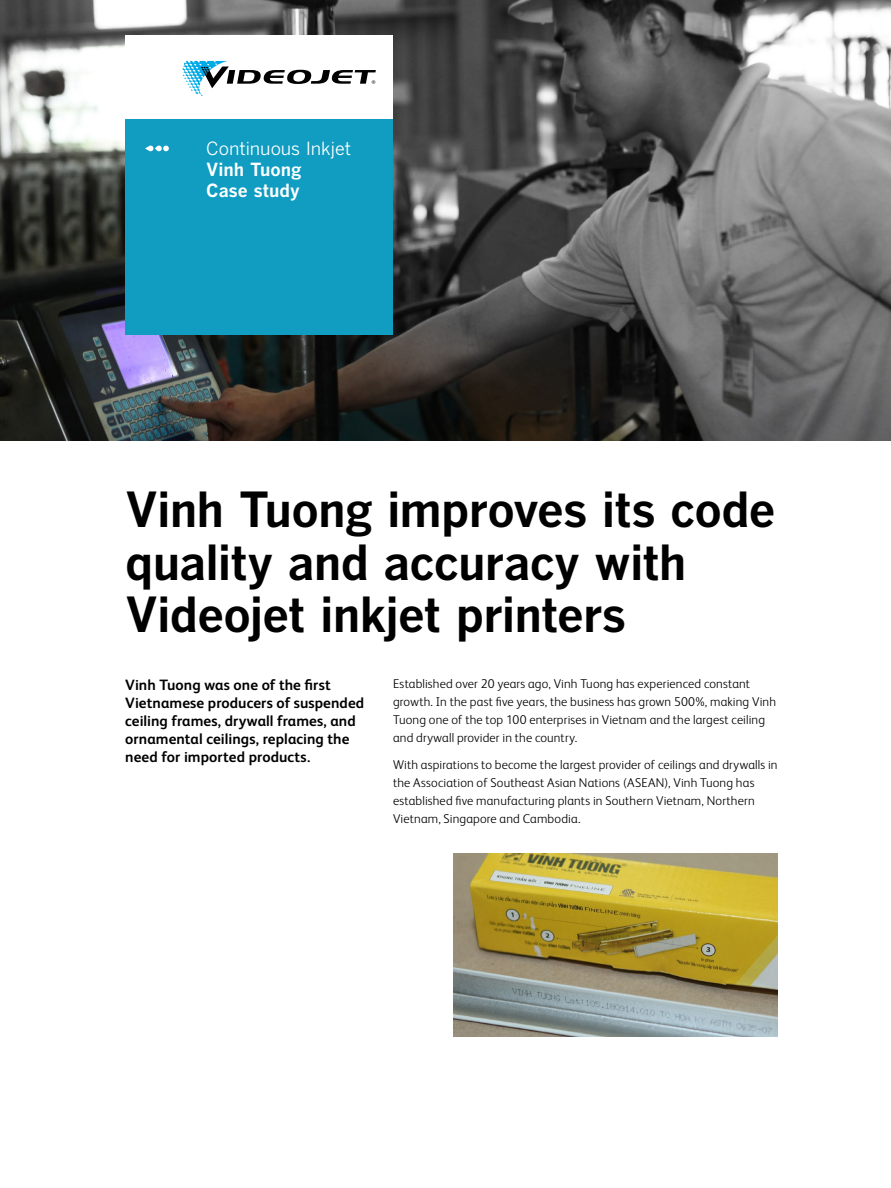
<style>
.page{position:relative;width:891px;height:1188px;background:#fff}
.page>*{position:absolute;margin:0;border:0;box-sizing:border-box;transform-origin:0 0}
.t1{font:700 48px/52.5px "Benton Gothic";letter-spacing:-.02em;color:#000}
.t2{font:700 18px/21px "Benton Gothic";color:#fff}
.t3{font:18px "Benton Gothic";letter-spacing:-.005em;color:#fff}
.t4{font:700 15px/18px "FS Albert Pro";letter-spacing:.005em;color:#000}
.t5{font:300 12.75px/18px "FS Albert Pro";letter-spacing:.01em;color:#000}
</style>
<div class="page">
<img style="left:0;top:0;width:891px;height:441px">
<div style="left:125px;top:36px;width:268px;height:83px;background:#fff"></div>
<svg style="left:183px;top:61px;width:193px;height:35px"></svg>
<div style="left:125px;top:119px;width:268px;height:216px;background:#109dc1"></div>
<svg style="left:145px;top:146px;width:24px;height:5px"></svg>
<img style="left:454px;top:853px;width:324px;height:184px">
<h2 class="t3" style="left:206px;top:138px;width:146px">Continuous Inkjet</h2>
<h2 class="t2" style="left:206px;top:159px;width:97px">Vinh Tuong<br>Case study</h2>
<h1 class="t1" style="left:125px;top:484px;width:652px">Vinh Tuong improves its code quality and accuracy with<br>Videojet inkjet printers</h1>
<p class="t5" style="left:393px;top:674px;width:384px">Established over 20 years ago, Vinh Tuong has experienced constant growth. In the past five years, the business has grown 500%, making Vinh Tuong one of the top 100 enterprises in Vietnam and the largest ceiling and drywall provider in the country.</p>
<p class="t5" style="left:393px;top:754px;width:386px">With aspirations to become the largest provider of ceilings and drywalls in the Association of Southeast Asian Nations (ASEAN), Vinh Tuong has established five manufacturing plants in Southern Vietnam, Northern Vietnam, Singapore and Cambodia.</p>
<p class="t4" style="left:125px;top:675px;width:241px">Vinh Tuong was one of the first Vietnamese producers of suspended ceiling frames, drywall frames, and ornamental ceilings, replacing the need for imported products.</p>
</div>
